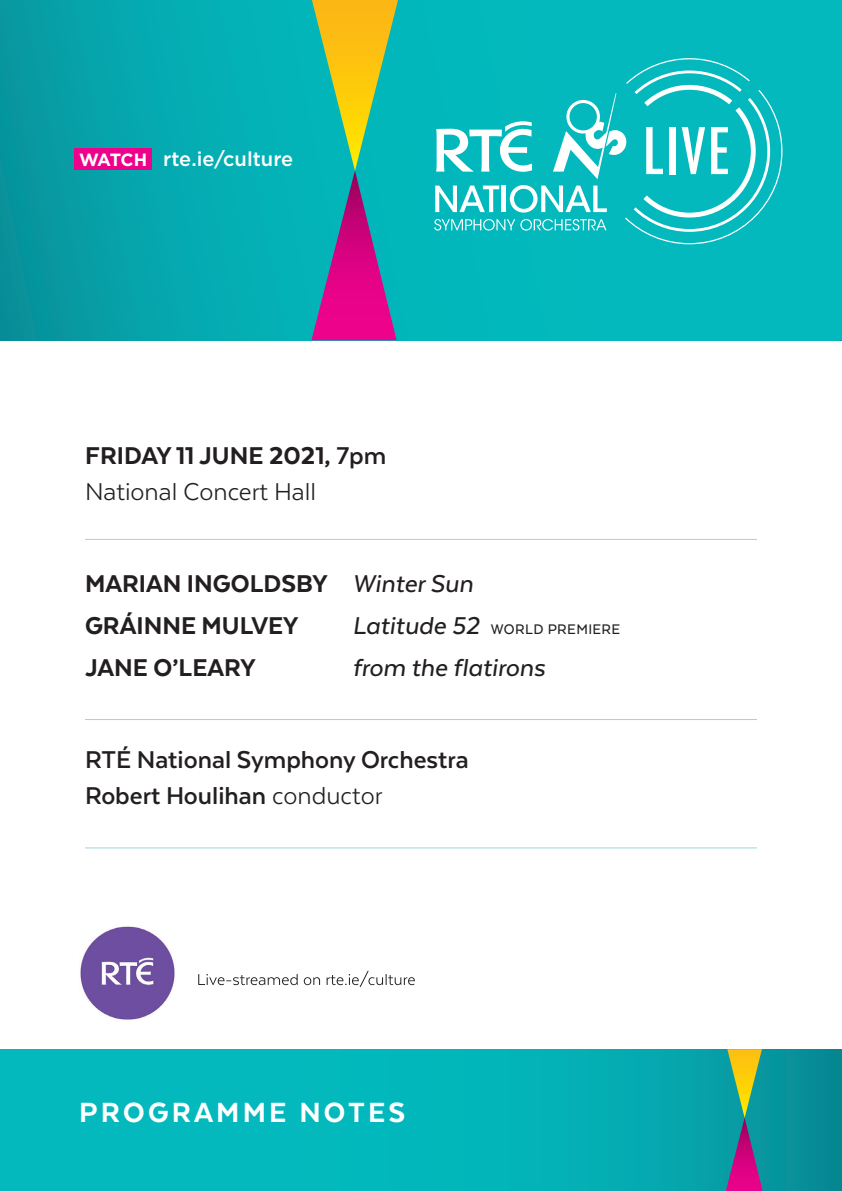
<style>
.page{position:relative;width:842px;height:1191px;background:#fff}
.page>*{position:absolute;margin:0;border:0;box-sizing:border-box;transform-origin:0 0}
.t1{font:800 32px "Texta";letter-spacing:.1em;color:#fff}
.t2{font:700 28px/36px "Texta";color:#231f20}
.t3{font:800 28px/42px "Texta";color:#231f20}
.t4{font:28px/36px "Texta";color:#231f20}
.t5{font:italic 500 28px "Texta";color:#231f20}
.t6{font:500 20px "Gotham";color:#fff}
.t7{font:500 16px "Texta";letter-spacing:.025em;color:#231f20}
.s1{font-weight:700;font-size:17.8px}
.s2{font-weight:800}
.s3{font-weight:700}
.s4{font-weight:500;font-style:italic}
.s5{font-style:italic;font-size:28px}
.s6{font-weight:400}
</style>
<div class="page">
<svg style="left:0;top:0;width:842px;height:340px;background:#03aeb3"></svg>
<svg style="left:311px;top:0;width:87px;height:340px;background:#768d81"></svg>
<svg style="left:434px;top:58px;width:349px;height:187px;background:#2bc4c7"></svg>
<div style="left:74px;top:148px;width:78px;height:22px;background:#ed028c"></div>
<img style="left:80px;top:926px;width:95px;height:94px">
<svg style="left:198px;top:970px;width:217px;height:17px"></svg>
<svg style="left:0;top:1049px;width:842px;height:142px;background:#03b0b5"></svg>
<svg style="left:726px;top:1049px;width:37px;height:142px;background:#747d76"></svg>
<hr style="left:85px;top:539px;width:672px;height:1px;background:#9ad7db">
<hr style="left:85px;top:719px;width:672px;height:1px;background:#9ad7db">
<hr style="left:85px;top:847px;width:672px;height:1px;background:#9ad7db">
<p class="t6" style="left:79px;top:150px;width:216px"><span class="s1">WATCH</span> rte.ie/culture</p>
<p class="t4" style="left:85px;top:440px;width:303px"><span class="s2">FRIDAY 11 JUNE 2021,</span> <span class="s3">7pm<br></span>National Concert Hall</p>
<p class="t3" style="left:85px;top:565px;width:390px">MARIAN INGOLDSBY <span class="s4">Winter Sun<br></span>GRÁINNE MULVEY</p>
<p class="t7" style="left:352px;top:624px;width:269px"><span class="s5">Latitude 52</span> WORLD PREMIERE</p>
<p class="t3" style="left:85px;top:649px;width:172px">JANE O’LEARY</p>
<p class="t5" style="left:352px;top:650px;width:194px">from the flatirons</p>
<p class="t2" style="left:85px;top:741px;width:385px">RTÉ National Symphony Orchestra<br>Robert Houlihan <span class="s6">conductor</span></p>
<p class="t1" style="left:79px;top:1102px;width:327px">PROGRAMME NOTES</p>
</div>
